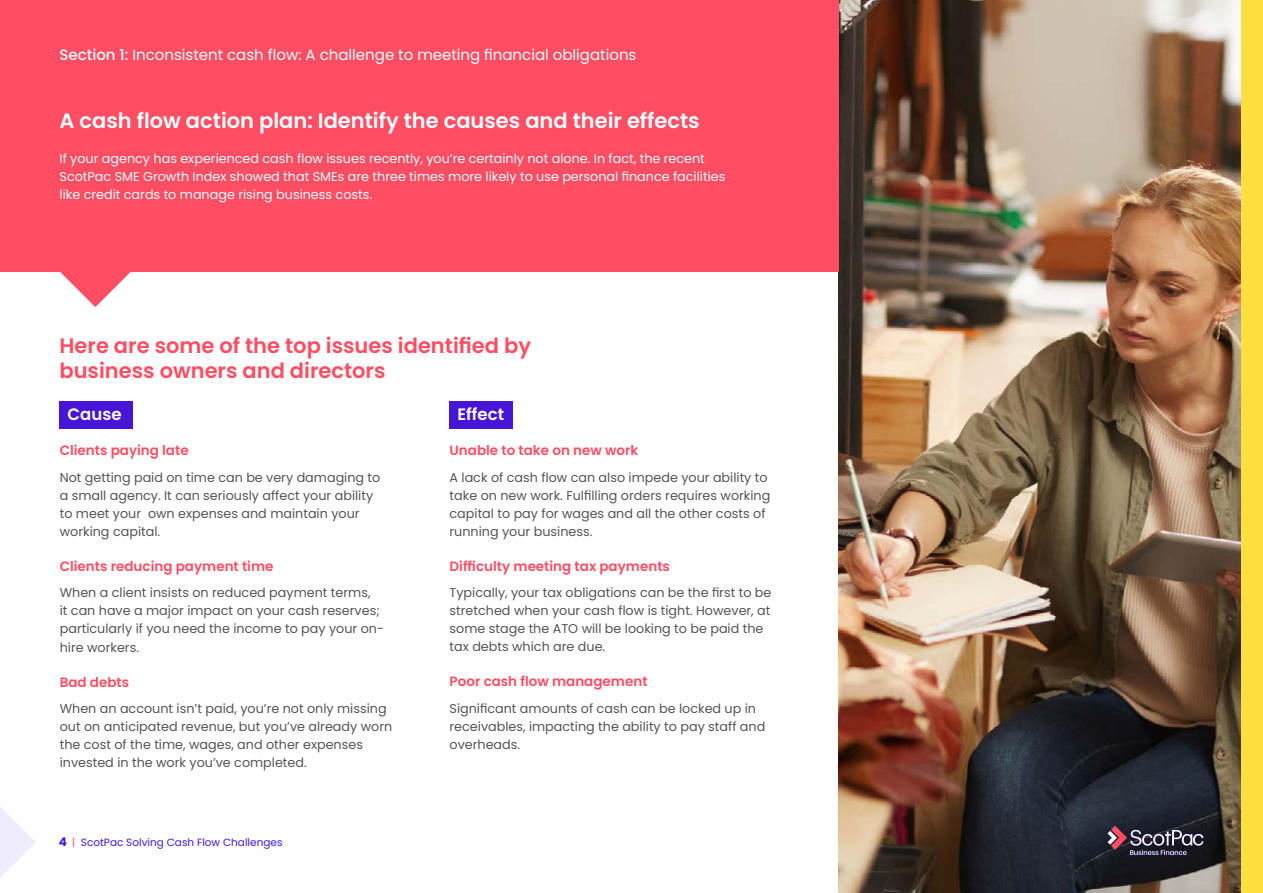
<style>
.page{position:relative;width:1263px;height:893px;background:#fff}
.page>*{position:absolute;margin:0;border:0;box-sizing:border-box;transform-origin:0 0}
.t1{font:600 21px/25.2px "Poppins";color:#ff4d63}
.t2{font:600 21px "Poppins";color:#fff}
.t3{font:600 16.5px "Poppins";color:#fff}
.t4{font:15px "Poppins";color:#fff}
.t5{font:600 13.5px "Poppins";color:#ff4d63}
.t6{font:12.75px/18px "Poppins";color:#545454}
.t7{font:12.75px/18px "Poppins";color:#fff}
.t8{font:10.5px "Poppins";color:#4615d6}
.s1{font-weight:500}
.s2{font-weight:700;font-size:12px}
.s3{color:#ff4d63}
</style>
<div class="page">
<svg style="left:37px;top:271px;width:116px;height:36px"></svg>
<img style="left:838px;top:0;width:404px;height:893px">
<div style="left:1242px;top:0;width:21px;height:893px;background:#ffde40"></div>
<div style="left:0;top:0;width:838px;height:271px;background:#ff4d63"></div>
<div style="left:60px;top:402px;width:73px;height:27px;background:#4615d6"></div>
<div style="left:450px;top:402px;width:63px;height:27px;background:#4615d6"></div>
<svg style="left:0;top:807px;width:36px;height:71px"></svg>
<svg style="left:1107px;top:826px;width:96px;height:29px"></svg>
<p class="t4" style="left:60px;top:46px;width:578px"><span class="s1">Section 1:</span> Inconsistent cash flow: A challenge to meeting financial obligations</p>
<h1 class="t2" style="left:60px;top:109px;width:642px">A cash flow action plan: Identify the causes and their effects</h1>
<p class="t7" style="left:60px;top:150px;width:667px">If your agency has experienced cash flow issues recently, you’re certainly not alone. In fact, the recent<br>ScotPac SME Growth Index showed that SMEs are three times more likely to use personal finance facilities like credit cards to manage rising business costs.</p>
<h1 class="t1" style="left:60px;top:333px;width:473px">Here are some of the top issues identified by business owners and directors</h1>
<p class="t3" style="left:68px;top:407px;width:55px">Cause</p>
<p class="t5" style="left:60px;top:445px;width:130px">Clients paying late</p>
<p class="t6" style="left:60px;top:469px;width:322px">Not getting paid on time can be very damaging to a small agency. It can seriously affect your ability to meet your own expenses and maintain your working capital.</p>
<p class="t5" style="left:60px;top:560px;width:215px">Clients reducing payment time</p>
<p class="t6" style="left:60px;top:584px;width:326px">When a client insists on reduced payment terms,<br>it can have a major impact on your cash reserves; particularly if you need the income to pay your on&shy;hire workers.</p>
<p class="t5" style="left:60px;top:676px;width:71px">Bad debts</p>
<p class="t6" style="left:60px;top:700px;width:334px">When an account isn’t paid, you’re not only missing out on anticipated revenue, but you’ve already worn the cost of the time, wages, and other expenses invested in the work you’ve completed.</p>
<p class="t8" style="left:59px;top:836px;width:225px"><span class="s2">4</span> <span class="s3">|</span> ScotPac Solving Cash Flow Challenges</p>
<p class="t3" style="left:457px;top:407px;width:48px">Effect</p>
<p class="t5" style="left:450px;top:445px;width:190px">Unable to take on new work</p>
<p class="t6" style="left:450px;top:469px;width:322px">A lack of cash flow can also impede your ability to take on new work. Fulfilling orders requires working capital to pay for wages and all the other costs of running your business.</p>
<p class="t5" style="left:450px;top:558px;width:222px">Difficulty meeting tax payments</p>
<p class="t6" style="left:450px;top:584px;width:323px">Typically, your tax obligations can be the first to be stretched when your cash flow is tight. However, at some stage the ATO will be looking to be paid the tax debts which are due.</p>
<p class="t5" style="left:450px;top:674px;width:200px">Poor cash flow management</p>
<p class="t6" style="left:450px;top:700px;width:317px">Significant amounts of cash can be locked up in receivables, impacting the ability to pay staff and overheads.</p>
</div>
